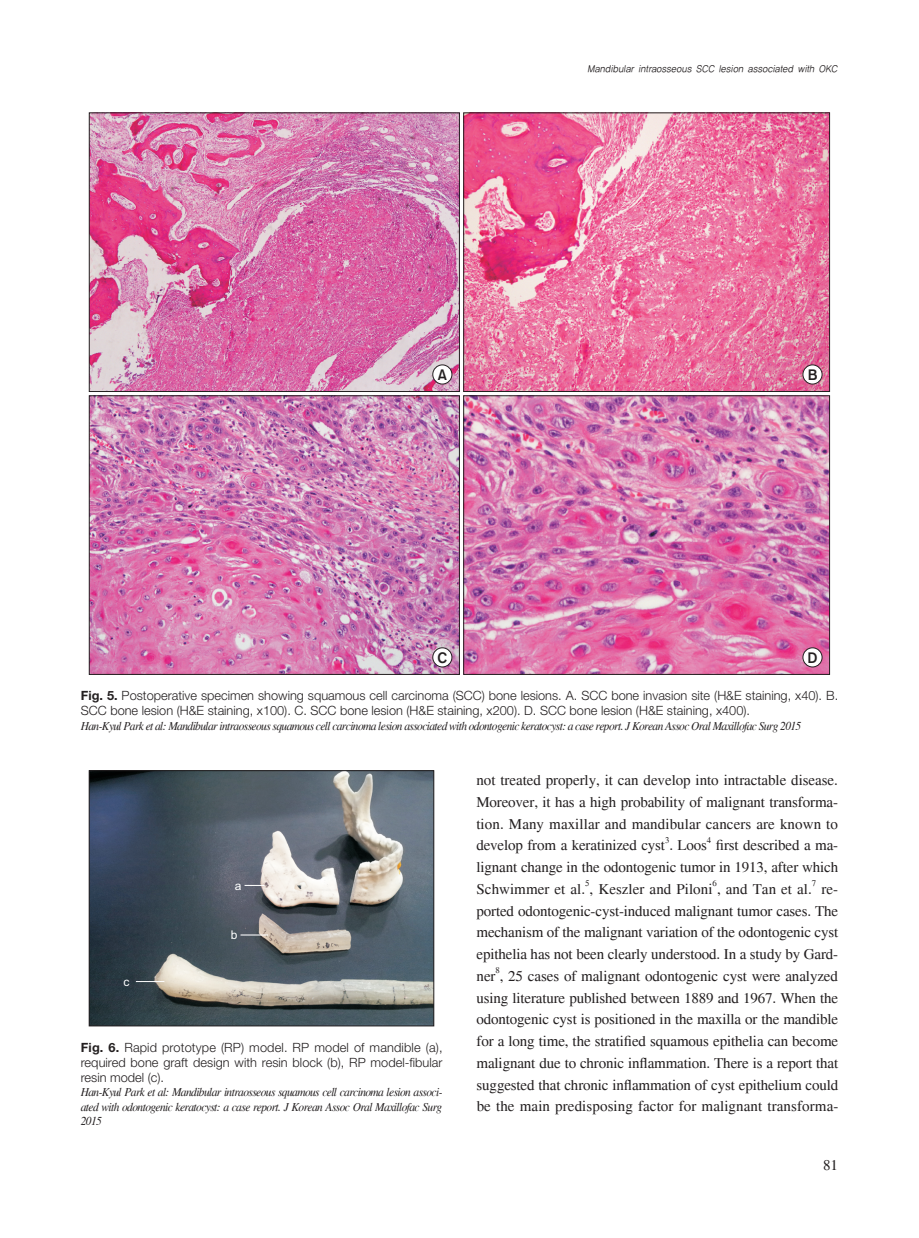
<style>
.page{position:relative;width:919px;height:1238px;background:#fff}
.page>*{position:absolute;margin:0;border:0;box-sizing:border-box;transform-origin:0 0}
.t1{font:15px/21.8px "Times";letter-spacing:.005em;color:#231f20;text-align:justify}
.t2{font:15px "Gothic 725 BT Bold A";color:#231f20}
.t3{font:300 12.75px/15.3px "Helvetica Neue LT Pro";color:#231f20}
.t4{font:italic 12px/14.4px "Times";letter-spacing:-.05em;color:#231f20;text-align:justify;scale:.95 1}
.t5{font:12px "Arial";color:#fff}
.t6{font:italic 10.5px "YDIYGO120 KS Cpc EUC H";color:#231f20;scale:.9 1}
.t7{font:8.7px "Times";color:#231f20}
.s1{font-weight:700}
</style>
<div class="page">
<img style="left:89px;top:112px;width:741px;height:563px">
<div style="left:433px;top:365px;width:19px;height:19px;background:#fff;border-radius:50%"></div>
<div style="left:432px;top:364px;width:20px;height:20px;border:1px solid #231f20;border-radius:50%"></div>
<div style="left:802px;top:365px;width:20px;height:19px;background:#fff;border-radius:50%"></div>
<div style="left:802px;top:364px;width:20px;height:20px;border:1px solid #231f20;border-radius:50%"></div>
<div style="left:433px;top:647px;width:19px;height:20px;background:#fff;border-radius:50%"></div>
<div style="left:432px;top:647px;width:20px;height:20px;border:1px solid #231f20;border-radius:50%"></div>
<div style="left:802px;top:647px;width:20px;height:20px;background:#fff;border-radius:50%"></div>
<div style="left:802px;top:647px;width:20px;height:20px;border:1px solid #231f20;border-radius:50%"></div>
<img style="left:91px;top:772px;width:341px;height:252px">
<div style="left:89px;top:770px;width:345px;height:256px;border:1px solid #231f20"></div>
<svg style="left:244px;top:885px;width:20px;height:1px"></svg>
<svg style="left:240px;top:934px;width:28px;height:1px"></svg>
<svg style="left:136px;top:981px;width:28px;height:1px"></svg>
<p class="t6" style="left:587px;top:64px;width:282px">Mandibular intraosseous SCC lesion associated with OKC</p>
<p class="t2" style="left:438px;top:366px;width:11px">A</p>
<p class="t2" style="left:807px;top:366px;width:11px">B</p>
<p class="t2" style="left:437px;top:648px;width:11px">C</p>
<p class="t2" style="left:807px;top:648px;width:12px">D</p>
<p class="t3" style="left:81px;top:687px;width:758px"><span class="s1">Fig. 5.</span> Postoperative specimen showing squamous cell carcinoma (SCC) bone lesions. A. SCC bone invasion site (H&amp;E staining, x40). B.<br>SCC bone lesion (H&amp;E staining, x100). C. SCC bone lesion (H&amp;E staining, x200). D. SCC bone lesion (H&amp;E staining, x400).</p>
<p class="t4" style="left:81px;top:718px;width:759px">Han-Kyul Park et al: Mandibular intraosseous squamous cell carcinoma lesion associated with odontogenic keratocyst: a case report. J Korean Assoc Oral Maxillofac Surg 2015</p>
<p class="t5" style="left:235px;top:878px;width:8px">a</p>
<p class="t5" style="left:123px;top:974px;width:7px">c</p>
<p class="t5" style="left:231px;top:928px;width:8px">b</p>
<p class="t3" style="left:81px;top:1039px;width:363px;text-align:justify"><span class="s1">Fig. 6.</span> Rapid prototype (RP) model. RP model of mandible (a), required bone graft design with resin block (b), RP model-fibular resin model (c).</p>
<p class="t4" style="left:81px;top:1085px;width:382px">Han-Kyul Park et al: Mandibular intraosseous squamous cell carcinoma lesion associ&shy;ated with odontogenic keratocyst: a case report. J Korean Assoc Oral Maxillofac Surg 2015</p>
<p class="t1" style="left:476px;top:769px;width:363px">not treated properly, it can develop into intractable disease.<br>Moreover, it has a high probability of malignant transforma&shy;tion. Many maxillar and mandibular cancers are known to develop from a keratinized cyst . Loos</p>
<p class="t7" style="left:665px;top:835px;width:6px">3</p>
<p class="t7" style="left:707px;top:835px;width:6px">4</p>
<p class="t1" style="left:476px;top:834px;width:363px;text-indent:239px">first described a ma&shy;lignant change in the odontogenic tumor in 1913, after which Schwimmer et al. , Keszler and Piloni , and Tan et al.</p>
<p class="t7" style="left:585px;top:878px;width:6px">5</p>
<p class="t7" style="left:712px;top:878px;width:6px">6</p>
<p class="t7" style="left:811px;top:878px;width:6px">7</p>
<p class="t1" style="left:476px;top:878px;width:363px;text-indent:345px">re&shy;ported odontogenic-cyst-induced malignant tumor cases. The mechanism of the malignant variation of the odontogenic cyst epithelia has not been clearly understood. In a study by Gard&shy;ner , 25 cases of malignant odontogenic cyst were analyzed</p>
<p class="t7" style="left:495px;top:965px;width:6px">8</p>
<p class="t1" style="left:476px;top:986px;width:363px">using literature published between 1889 and 1967. When the odontogenic cyst is positioned in the maxilla or the mandible for a long time, the stratified squamous epithelia can become malignant due to chronic inflammation. There is a report that suggested that chronic inflammation of cyst epithelium could be the main predisposing factor for malignant transforma-</p>
<p class="t1" style="left:823px;top:1153px;width:16px">81</p>
</div>
